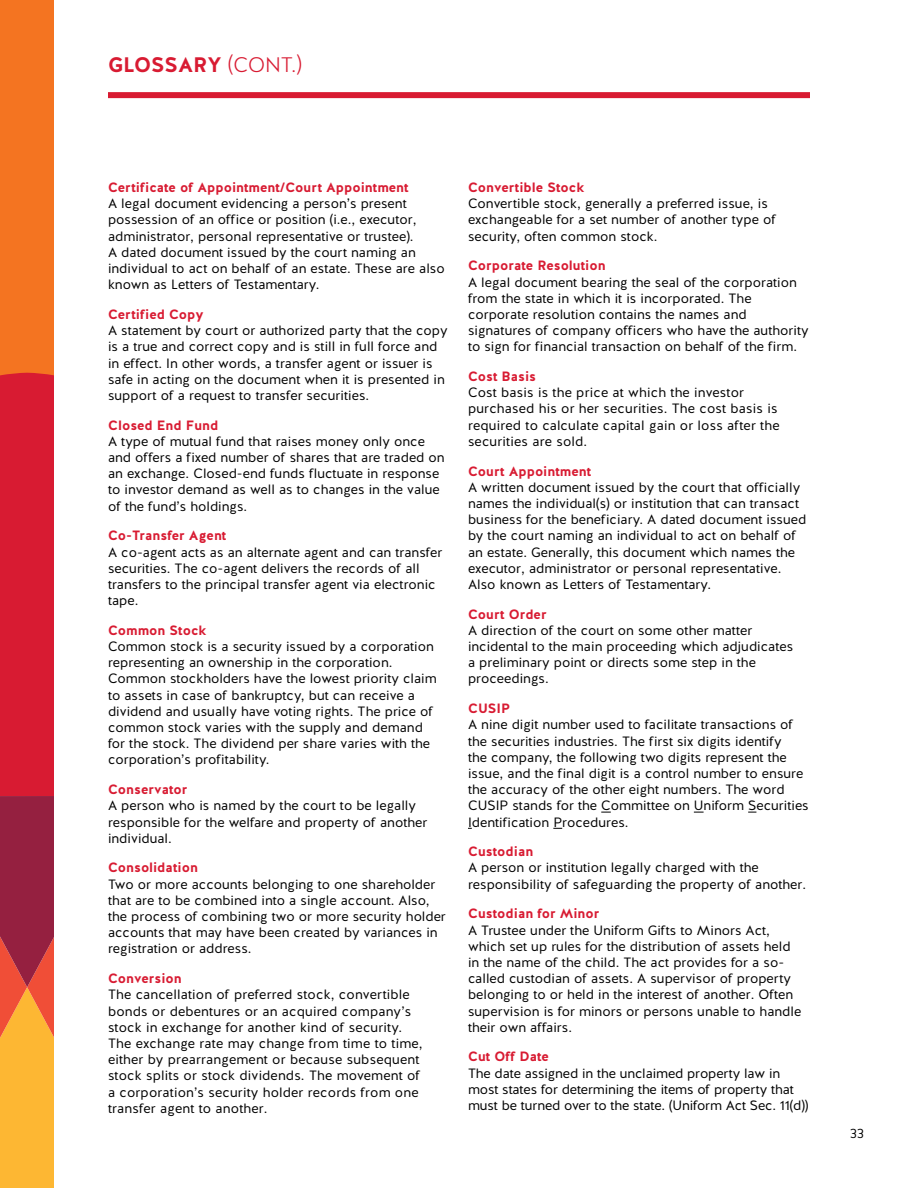
<style>
.page{position:relative;width:918px;height:1188px;background:#fff}
.page>*{position:absolute;margin:0;border:0;box-sizing:border-box;transform-origin:0 0}
.t1{font:700 21px "Halis GR";color:#d81b32}
.t2{font:13.5px/16.2px "Halis GR";color:#000}
.t3{font:700 13.5px "Halis GR";color:#d81b32}
.s1{font-weight:300}
</style>
<div class="page">
<div style="left:0;top:0;width:54px;height:460px;background:#f47421"></div>
<svg style="left:0;top:373px;width:54px;height:815px"></svg>
<div style="left:108px;top:92px;width:702px;height:6px;background:#d81b32"></div>
<h1 class="t1" style="left:108px;top:51px;width:195px">GLOSSARY <span class="s1">(CONT.)</span></h1>
<p class="t3" style="left:108px;top:179px;width:302px">Certificate of Appointment/Court Appointment</p>
<p class="t2" style="left:108px;top:196px;width:338px">A legal document evidencing a person’s present possession of an office or position (i.e., executor, administrator, personal representative or trustee).<br>A dated document issued by the court naming an individual to act on behalf of an estate. These are also known as Letters of Testamentary.</p>
<p class="t3" style="left:108px;top:306px;width:97px">Certified Copy</p>
<p class="t2" style="left:108px;top:323px;width:341px">A statement by court or authorized party that the copy is a true and correct copy and is still in full force and in effect. In other words, a transfer agent or issuer is safe in acting on the document when it is presented in support of a request to transfer securities.</p>
<p class="t3" style="left:108px;top:416px;width:112px">Closed End Fund</p>
<p class="t2" style="left:108px;top:433px;width:338px">A type of mutual fund that raises money only once and offers a fixed number of shares that are traded on an exchange. Closed-end funds fluctuate in response to investor demand as well as to changes in the value of the fund’s holdings.</p>
<p class="t3" style="left:108px;top:527px;width:120px">Co-Transfer Agent</p>
<p class="t2" style="left:108px;top:544px;width:336px">A co-agent acts as an alternate agent and can transfer securities. The co-agent delivers the records of all transfers to the principal transfer agent via electronic tape.</p>
<p class="t3" style="left:108px;top:621px;width:100px">Common Stock</p>
<p class="t2" style="left:108px;top:639px;width:330px">Common stock is a security issued by a corporation representing an ownership in the corporation.<br>Common stockholders have the lowest priority claim to assets in case of bankruptcy, but can receive a dividend and usually have voting rights. The price of common stock varies with the supply and demand for the stock. The dividend per share varies with the corporation’s profitability.</p>
<p class="t3" style="left:108px;top:781px;width:81px">Conservator</p>
<p class="t2" style="left:108px;top:798px;width:321px">A person who is named by the court to be legally responsible for the welfare and property of another individual.</p>
<p class="t3" style="left:108px;top:859px;width:91px">Consolidation</p>
<p class="t2" style="left:108px;top:876px;width:339px">Two or more accounts belonging to one shareholder that are to be combined into a single account. Also, the process of combining two or more security holder accounts that may have been created by variances in registration or address.</p>
<p class="t3" style="left:108px;top:970px;width:75px">Conversion</p>
<p class="t2" style="left:108px;top:987px;width:316px">The cancellation of preferred stock, convertible bonds or debentures or an acquired company’s stock in exchange for another kind of security.<br>The exchange rate may change from time to time, either by prearrangement or because subsequent stock splits or stock dividends. The movement of a corporation’s security holder records from one transfer agent to another.</p>
<p class="t3" style="left:468px;top:179px;width:118px">Convertible Stock</p>
<p class="t2" style="left:468px;top:196px;width:310px">Convertible stock, generally a preferred issue, is exchangeable for a set number of another type of security, often common stock.</p>
<p class="t3" style="left:468px;top:257px;width:139px">Corporate Resolution</p>
<p class="t2" style="left:468px;top:274px;width:342px">A legal document bearing the seal of the corporation from the state in which it is incorporated. The corporate resolution contains the names and signatures of company officers who have the authority to sign for financial transaction on behalf of the firm.</p>
<p class="t3" style="left:468px;top:368px;width:70px">Cost Basis</p>
<p class="t2" style="left:468px;top:385px;width:313px">Cost basis is the price at which the investor purchased his or her securities. The cost basis is required to calculate capital gain or loss after the securities are sold.</p>
<p class="t3" style="left:468px;top:462px;width:125px">Court Appointment</p>
<p class="t2" style="left:468px;top:479px;width:340px">A written document issued by the court that officially names the individual(s) or institution that can transact business for the beneficiary. A dated document issued by the court naming an individual to act on behalf of an estate. Generally, this document which names the executor, administrator or personal representative.<br>Also known as Letters of Testamentary.</p>
<p class="t3" style="left:468px;top:605px;width:80px">Court Order</p>
<p class="t2" style="left:468px;top:622px;width:327px">A direction of the court on some other matter incidental to the main proceeding which adjudicates a preliminary point or directs some step in the proceedings.</p>
<p class="t3" style="left:468px;top:700px;width:44px">CUSIP</p>
<p class="t2" style="left:468px;top:717px;width:342px">A nine digit number used to facilitate transactions of the securities industries. The first six digits identify<br>the company, the following two digits represent the issue, and the final digit is a control number to ensure the accuracy of the other eight numbers. The word CUSIP stands for the Committee on Uniform Securities Identification Procedures.</p>
<p class="t3" style="left:468px;top:843px;width:67px">Custodian</p>
<p class="t2" style="left:468px;top:860px;width:340px">A person or institution legally charged with the responsibility of safeguarding the property of another.</p>
<p class="t3" style="left:468px;top:905px;width:133px">Custodian for Minor</p>
<p class="t2" style="left:468px;top:922px;width:335px">A Trustee under the Uniform Gifts to Minors Act, which set up rules for the distribution of assets held in the name of the child. The act provides for a so&shy;called custodian of assets. A supervisor of property belonging to or held in the interest of another. Often supervision is for minors or persons unable to handle their own affairs.</p>
<p class="t3" style="left:468px;top:1048px;width:83px">Cut Off Date</p>
<p class="t2" style="left:468px;top:1065px;width:342px">The date assigned in the unclaimed property law in most states for determining the items of property that must be turned over to the state. (Uniform Act Sec. 11(d))</p>
<p class="t2" style="left:850px;top:1126px;width:15px">33</p>
</div>
